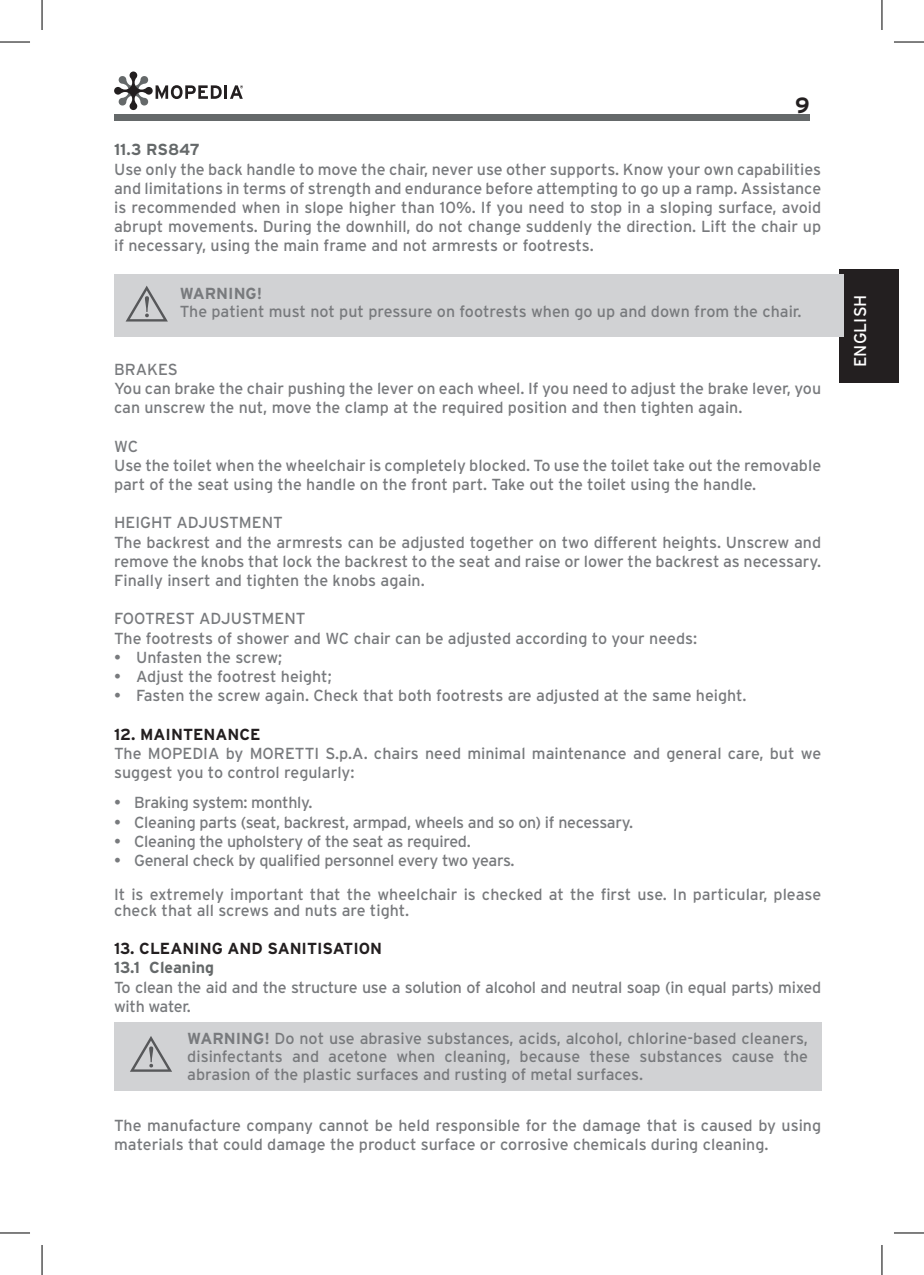
<style>
.page{position:relative;width:924px;height:1275px;background:#fff}
.page>*{position:absolute;margin:0;border:0;box-sizing:border-box;transform-origin:0 0}
.t1{font:700 22px "Interstate";color:#231f20}
.t2{font:17px "Interstate";letter-spacing:.005em;color:#fff}
.t3{font:16px/19.2px "Interstate";color:#787a7d}
.t4{font:16px/19.2px "Interstate";letter-spacing:-.02em;color:#787a7d}
.t5{font:700 16px "Interstate";color:#231f20}
.t6{font:700 16px "Interstate";color:#65696a}
.t7{font:700 16px "Interstate";color:#787a7d}
.s1{font-weight:700}
</style>
<div class="page">
<div style="left:114px;top:114px;width:695px;height:7px;background:#65696a"></div>
<svg style="left:114px;top:71px;width:107px;height:39px"></svg>
<hr style="left:224px;top:85px;width:3px;height:14px;background:#231f20">
<svg style="left:230px;top:85px;width:13px;height:14px"></svg>
<div style="left:838px;top:269px;width:60px;height:113px;background:#231f20"></div>
<div style="left:114px;top:274px;width:729px;height:62px;background:#d1d2d4"></div>
<svg style="left:126px;top:286px;width:42px;height:35px"></svg>
<div style="left:114px;top:1022px;width:706px;height:68px;background:#d1d2d4"></div>
<svg style="left:130px;top:1036px;width:42px;height:35px"></svg>
<hr style="left:0;top:42px;width:30px;height:1px;background:#000">
<hr style="left:893px;top:42px;width:30px;height:1px;background:#000">
<hr style="left:0;top:1232px;width:30px;height:1px;background:#000">
<hr style="left:893px;top:1232px;width:30px;height:1px;background:#000">
<hr style="left:42px;top:0;width:1px;height:30px;background:#000">
<hr style="left:42px;top:1245px;width:1px;height:30px;background:#000">
<hr style="left:881px;top:0;width:1px;height:30px;background:#000">
<hr style="left:881px;top:1245px;width:1px;height:30px;background:#000">
<h1 class="t1" style="left:794px;top:93px;width:16px">9</h1>
<p class="t6" style="left:114px;top:141px;width:87px">11.3 RS847</p>
<p class="t3" style="left:114px;top:159px;width:708px;text-align:justify">Use only the back handle to move the chair, never use other supports. Know your own capabilities and limitations in terms of strength and endurance before attempting to go up a ramp. Assistance is recommended when in slope higher than 10%. If you need to stop in a sloping surface, avoid abrupt movements. During the downhill, do not change suddenly the direction. Lift the chair up if necessary, using the main frame and not armrests or footrests.</p>
<p class="t7" style="left:180px;top:285px;width:84px">WARNING!</p>
<p class="t3" style="left:180px;top:302px;width:623px">The patient must not put pressure on footrests when go up and down from the chair.</p>
<p class="t3" style="left:114px;top:359px;width:708px">BRAKES<br>You can brake the chair pushing the lever on each wheel. If you need to adjust the brake lever, you can unscrew the nut, move the clamp at the required position and then tighten again.</p>
<p class="t3" style="left:114px;top:436px;width:708px">WC<br>Use the toilet when the wheelchair is completely blocked. To use the toilet take out the removable part of the seat using the handle on the front part. Take out the toilet using the handle.</p>
<p class="t3" style="left:114px;top:513px;width:708px">HEIGHT ADJUSTMENT<br>The backrest and the armrests can be adjusted together on two different heights. Unscrew and remove the knobs that lock the backrest to the seat and raise or lower the backrest as necessary.<br>Finally insert and tighten the knobs again.</p>
<p class="t3" style="left:114px;top:609px;width:584px">FOOTREST ADJUSTMENT<br>The footrests of shower and WC chair can be adjusted according to your needs:</p>
<p class="t3" style="left:114px;top:647px;width:170px">• Unfasten the screw;</p>
<p class="t3" style="left:114px;top:666px;width:219px">• Adjust the footrest height;</p>
<p class="t3" style="left:114px;top:686px;width:633px">• Fasten the screw again. Check that both footrests are adjusted at the same height.</p>
<p class="t5" style="left:114px;top:725px;width:148px">12. MAINTENANCE</p>
<p class="t3" style="left:114px;top:743px;width:708px">The MOPEDIA by MORETTI S.p.A. chairs need minimal maintenance and general care, but we suggest you to control regularly:</p>
<p class="t4" style="left:114px;top:793px;width:200px">• Braking system: monthly.</p>
<p class="t4" style="left:114px;top:812px;width:520px">• Cleaning parts (seat, backrest, armpad, wheels and so on) if necessary.</p>
<p class="t4" style="left:114px;top:831px;width:358px">• Cleaning the upholstery of the seat as required.</p>
<p class="t3" style="left:114px;top:843px;width:708px;line-height:34.4px">• General check by qualified personnel every two years.<br>It is extremely important that the wheelchair is checked at the first use. In particular, please</p>
<p class="t3" style="left:114px;top:900px;width:296px">check that all screws and nuts are tight.</p>
<p class="t5" style="left:114px;top:939px;width:269px">13. CLEANING AND SANITISATION</p>
<p class="t6" style="left:114px;top:958px;width:101px">13.1 Cleaning</p>
<p class="t4" style="left:114px;top:977px;width:708px">To clean the aid and the structure use a solution of alcohol and neutral soap (in equal parts) mixed with water.</p>
<p class="t3" style="left:187px;top:1029px;width:622px;line-height:18px;text-align:justify"><span class="s1">WARNING!</span> Do not use abrasive substances, acids, alcohol, chlorine-based cleaners, disinfectants and acetone when cleaning, because these substances cause the abrasion of the plastic surfaces and rusting of metal surfaces.</p>
<p class="t3" style="left:114px;top:1115px;width:708px">The manufacture company cannot be held responsible for the damage that is caused by using materials that could damage the product surface or corrosive chemicals during cleaning.</p>
<p class="t2" style="left:850px;top:367px;width:74px;rotate:-90deg">ENGLISH</p>
</div>
